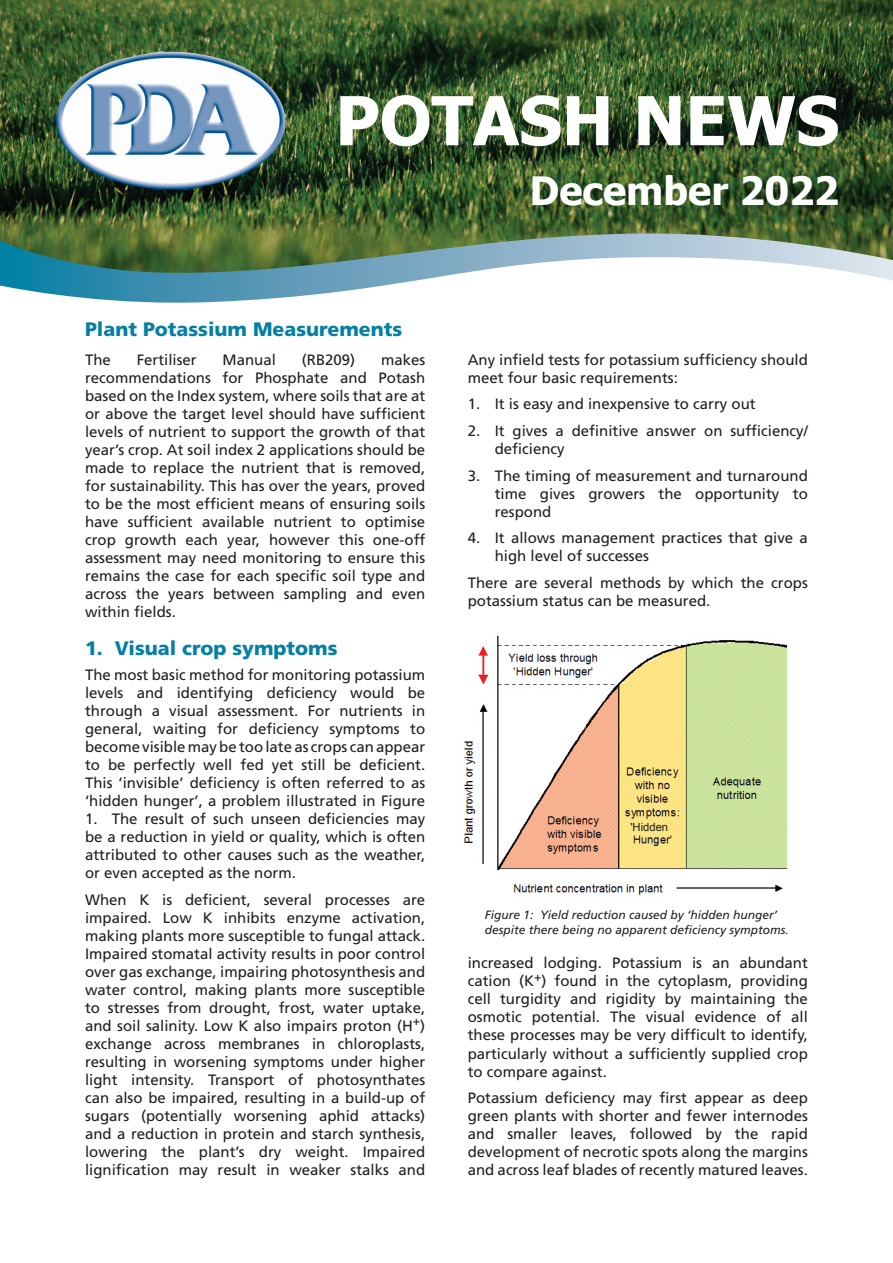
<style>
.page{position:relative;width:893px;height:1263px;background:#fff}
.page>*{position:absolute;margin:0;border:0;box-sizing:border-box;transform-origin:0 0}
.t1{font:700 67.5px "Tahoma";color:#fff}
.t2{font:700 39px "Tahoma";color:#fff}
.t3{font:900 19.5px "Frutiger";color:#057fa3}
.t4{font:15px/18px "Frutiger";color:#231f20;text-align:justify}
.t5{font:italic 12px/14.4px "Frutiger";color:#231f20}
.t6{font:11.25px "Arial";color:#231f20}
</style>
<div class="page">
<svg style="left:0;top:273px;width:893px;height:30px"></svg>
<img style="left:0;top:0;width:893px;height:273px">
<img style="left:56px;top:51px;width:232px;height:140px">
<img style="left:464px;top:635px;width:324px;height:260px">
<h1 class="t1" style="left:335px;top:73px;width:505px">POTASH NEWS</h1>
<h2 class="t2" style="left:530px;top:164px;width:311px">December 2022</h2>
<h3 class="t3" style="left:85px;top:318px;width:319px">Plant Potassium Measurements</h3>
<p class="t4" style="left:85px;top:351px;width:342px;text-indent:296px">makes recommendations for Phosphate and Potash based on the Index system, where soils that are at or above the target level should have sufficient levels of nutrient to support the growth of that year’s crop. At soil index 2 applications should be made to replace the nutrient that is removed, for sustainability. This has over the years, proved to be the most efficient means of ensuring soils have sufficient available nutrient to optimise crop growth each year, however this one-off assessment may need monitoring to ensure this remains the case for each specific soil type and across the years between sampling and even within fields.</p>
<p class="t4" style="left:468px;top:351px;width:342px">Any infield tests for potassium sufficiency should meet four basic requirements:</p>
<p class="t4" style="left:85px;top:351px;width:27px">The</p>
<p class="t4" style="left:137px;top:351px;width:62px">Fertiliser</p>
<p class="t4" style="left:223px;top:351px;width:55px">Manual</p>
<p class="t4" style="left:302px;top:351px;width:55px">(RB209)</p>
<p class="t4" style="left:468px;top:395px;width:289px">1. It is easy and inexpensive to carry out</p>
<p class="t4" style="left:495px;top:422px;width:315px;text-indent:-27px">2. It gives a definitive answer on sufficiency/ deficiency</p>
<p class="t4" style="left:495px;top:466px;width:315px;text-indent:-27px">3. The timing of measurement and turnaround time gives growers the opportunity to respond</p>
<p class="t4" style="left:495px;top:529px;width:315px;text-indent:-27px">4. It allows management practices that give a high level of successes</p>
<p class="t4" style="left:468px;top:573px;width:342px">There are several methods by which the crops potassium status can be measured.</p>
<h3 class="t3" style="left:85px;top:636px;width:254px">1. Visual crop symptoms</h3>
<p class="t4" style="left:85px;top:666px;width:342px">The most basic method for monitoring potassium levels and identifying deficiency would be through a visual assessment. For nutrients in general, waiting for deficiency symptoms to become visible may be too late as crops can appear to be perfectly well fed yet still be deficient.<br>This ‘invisible’ deficiency is often referred to as ‘hidden hunger’, a problem illustrated in Figure</p>
<p class="t4" style="left:85px;top:810px;width:342px">1. The result of such unseen deficiencies may be a reduction in yield or quality, which is often attributed to other causes such as the weather, or even accepted as the norm.</p>
<p class="t4" style="left:85px;top:890px;width:342px">When K is deficient, several processes are impaired. Low K inhibits enzyme activation, making plants more susceptible to fungal attack.<br>Impaired stomatal activity results in poor control over gas exchange, impairing photosynthesis and water control, making plants more susceptible to stresses from drought, frost, water uptake, and soil salinity. Low K also impairs proton (H<sup>+</sup>) exchange across membranes in chloroplasts, resulting in worsening symptoms under higher light intensity. Transport of photosynthates can also be impaired, resulting in a build-up of sugars (potentially worsening aphid attacks) and a reduction in protein and starch synthesis, lowering the plant’s dry weight. Impaired lignification may result in weaker stalks and</p>
<p class="t6" style="left:630px;top:820px;width:39px">'Hidden</p>
<p class="t5" style="left:485px;top:908px;width:306px">Figure 1: Yield reduction caused by ‘hidden hunger’ despite there being no apparent deficiency symptoms.</p>
<p class="t4" style="left:468px;top:954px;width:342px">increased lodging. Potassium is an abundant cation (K<sup>+</sup>) found in the cytoplasm, providing cell turgidity and rigidity by maintaining the osmotic potential. The visual evidence of all these processes may be very difficult to identify, particularly without a sufficiently supplied crop to compare against.</p>
<p class="t4" style="left:468px;top:1089px;width:342px">Potassium deficiency may first appear as deep green plants with shorter and fewer internodes and smaller leaves, followed by the rapid development of necrotic spots along the margins and across leaf blades of recently matured leaves.</p>
</div>
